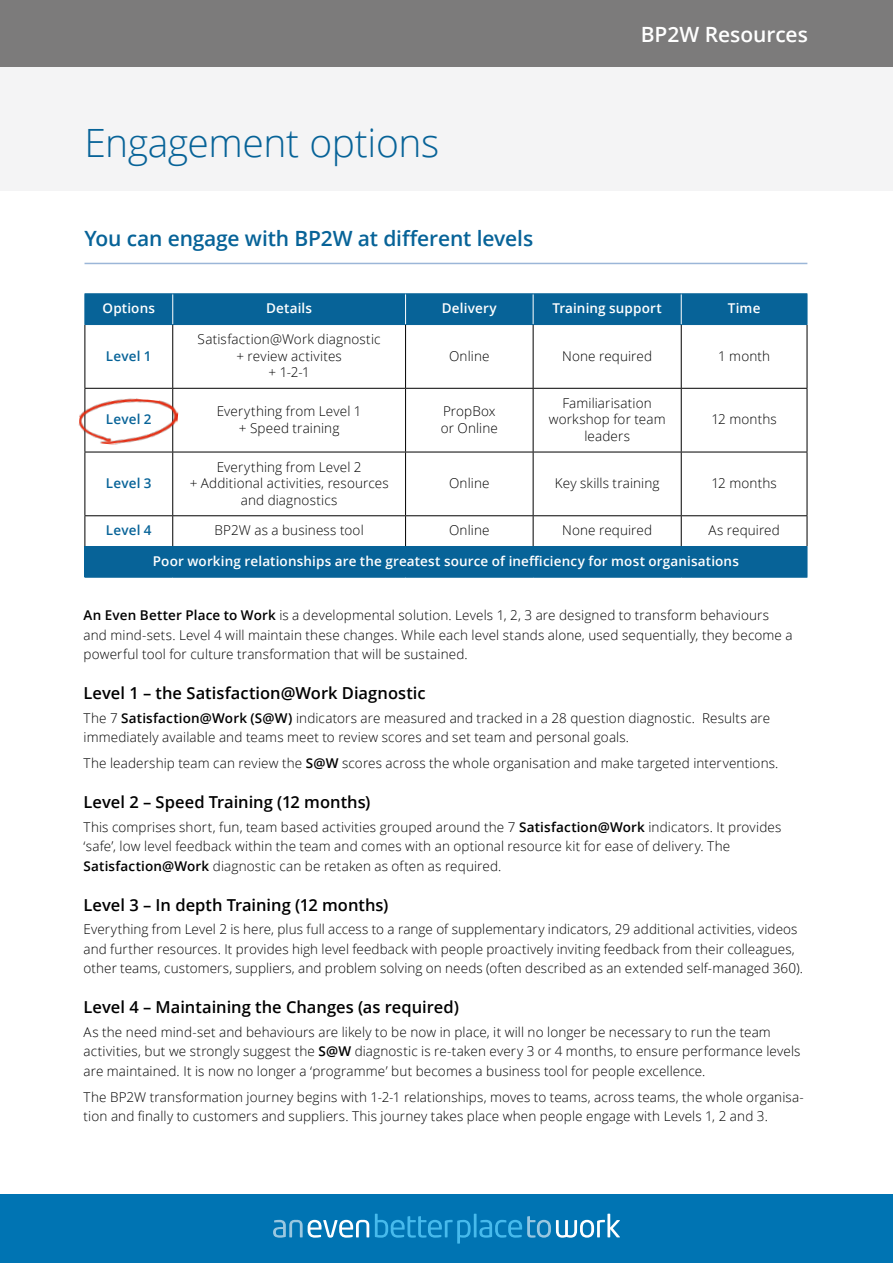
<style>
.page{position:relative;width:893px;height:1263px;background:#fff}
.page>*{position:absolute;margin:0;border:0;box-sizing:border-box;transform-origin:0 0}
.t1{font:300 39px "Open Sans";letter-spacing:-.01em;color:#076398}
.t2{font:600 21px "Open Sans";letter-spacing:-.01em;color:#076398}
.t3{font:600 21px "Open Sans";letter-spacing:-.005em;color:#fff}
.t4{font:600 16.5px "Open Sans";color:#000}
.t5{font:300 13.5px/19.5px "Open Sans";letter-spacing:.01em;color:#000}
.t6{font:600 13.5px "Open Sans";letter-spacing:.01em;color:#fff}
.t7{font:600 13.5px "Open Sans";letter-spacing:.01em;color:#076398}
.s1{font-weight:600}
</style>
<div class="page">
<div style="left:0;top:1195px;width:893px;height:68px;background:#0074b3"></div>
<div style="left:0;top:0;width:893px;height:68px;background:#7c7b7b"></div>
<svg style="left:273px;top:1220px;width:96px;height:17px"></svg>
<svg style="left:375px;top:1214px;width:96px;height:29px"></svg>
<hr style="left:474px;top:1214px;width:3px;height:23px;background:#47baec">
<svg style="left:479px;top:1214px;width:141px;height:23px"></svg>
<div style="left:0;top:67px;width:893px;height:124px;background:#f4f4f5"></div>
<div style="left:86px;top:294px;width:721px;height:30px;background:#076398"></div>
<div style="left:85px;top:546px;width:722px;height:31px;background:#076398"></div>
<hr style="left:85px;top:325px;width:1px;height:63px;background:#000">
<hr style="left:172px;top:325px;width:1px;height:63px;background:#000">
<hr style="left:405px;top:325px;width:1px;height:63px;background:#000">
<hr style="left:533px;top:325px;width:1px;height:63px;background:#000">
<hr style="left:681px;top:325px;width:1px;height:63px;background:#000">
<hr style="left:807px;top:325px;width:1px;height:63px;background:#000">
<hr style="left:85px;top:388px;width:88px;height:1px;background:#000">
<hr style="left:85px;top:389px;width:1px;height:63px;background:#000">
<hr style="left:173px;top:388px;width:233px;height:1px;background:#000">
<hr style="left:172px;top:389px;width:1px;height:63px;background:#000">
<hr style="left:406px;top:388px;width:127px;height:1px;background:#000">
<hr style="left:405px;top:389px;width:1px;height:63px;background:#000">
<hr style="left:533px;top:388px;width:148px;height:1px;background:#000">
<hr style="left:533px;top:389px;width:1px;height:63px;background:#000">
<hr style="left:681px;top:388px;width:126px;height:1px;background:#000">
<hr style="left:681px;top:389px;width:1px;height:63px;background:#000">
<hr style="left:807px;top:389px;width:1px;height:63px;background:#000">
<hr style="left:85px;top:452px;width:88px;height:1px;background:#000">
<hr style="left:85px;top:452px;width:1px;height:63px;background:#000">
<hr style="left:173px;top:452px;width:233px;height:1px;background:#000">
<hr style="left:172px;top:452px;width:1px;height:63px;background:#000">
<hr style="left:406px;top:452px;width:127px;height:1px;background:#000">
<hr style="left:405px;top:452px;width:1px;height:63px;background:#000">
<hr style="left:533px;top:452px;width:148px;height:1px;background:#000">
<hr style="left:533px;top:452px;width:1px;height:63px;background:#000">
<hr style="left:681px;top:452px;width:126px;height:1px;background:#000">
<hr style="left:681px;top:452px;width:1px;height:63px;background:#000">
<hr style="left:807px;top:452px;width:1px;height:63px;background:#000">
<hr style="left:85px;top:515px;width:88px;height:1px;background:#000">
<hr style="left:85px;top:516px;width:1px;height:30px;background:#000">
<hr style="left:173px;top:515px;width:233px;height:1px;background:#000">
<hr style="left:172px;top:516px;width:1px;height:30px;background:#000">
<hr style="left:406px;top:515px;width:127px;height:1px;background:#000">
<hr style="left:405px;top:516px;width:1px;height:30px;background:#000">
<hr style="left:533px;top:515px;width:148px;height:1px;background:#000">
<hr style="left:533px;top:516px;width:1px;height:30px;background:#000">
<hr style="left:681px;top:515px;width:126px;height:1px;background:#000">
<hr style="left:681px;top:516px;width:1px;height:30px;background:#000">
<hr style="left:807px;top:516px;width:1px;height:30px;background:#000">
<hr style="left:172px;top:294px;width:1px;height:30px;background:#fff">
<hr style="left:405px;top:294px;width:1px;height:30px;background:#fff">
<hr style="left:533px;top:294px;width:1px;height:30px;background:#fff">
<hr style="left:681px;top:294px;width:1px;height:30px;background:#fff">
<hr style="left:85px;top:293px;width:88px;height:1px;background:#076398">
<hr style="left:85px;top:294px;width:1px;height:30px;background:#076398">
<hr style="left:173px;top:293px;width:233px;height:1px;background:#076398">
<hr style="left:406px;top:293px;width:127px;height:1px;background:#076398">
<hr style="left:533px;top:293px;width:148px;height:1px;background:#076398">
<hr style="left:681px;top:293px;width:126px;height:1px;background:#076398">
<hr style="left:807px;top:294px;width:1px;height:30px;background:#076398">
<hr style="left:85px;top:324px;width:88px;height:1px;background:#076398">
<hr style="left:173px;top:324px;width:233px;height:1px;background:#076398">
<hr style="left:406px;top:324px;width:127px;height:1px;background:#076398">
<hr style="left:533px;top:324px;width:148px;height:1px;background:#076398">
<hr style="left:681px;top:324px;width:126px;height:1px;background:#076398">
<hr style="left:807px;top:547px;width:1px;height:30px;background:#076398">
<hr style="left:85px;top:577px;width:88px;height:1px;background:#076398">
<hr style="left:173px;top:577px;width:233px;height:1px;background:#076398">
<hr style="left:406px;top:577px;width:127px;height:1px;background:#076398">
<hr style="left:533px;top:577px;width:148px;height:1px;background:#076398">
<hr style="left:681px;top:577px;width:126px;height:1px;background:#076398">
<img style="left:78px;top:396px;width:101px;height:52px">
<hr style="left:85px;top:263px;width:722px;height:1px;background:#9bb6d8">
<h1 class="t1" style="left:85px;top:117px;width:356px">Engagement options</h1>
<h2 class="t2" style="left:85px;top:224px;width:450px">You can engage with BP2W at different levels</h2>
<h2 class="t3" style="left:641px;top:20px;width:169px">BP2W Resources</h2>
<p class="t6" style="left:103px;top:299px;width:54px">Options</p>
<p class="t6" style="left:266px;top:299px;width:48px">Details</p>
<p class="t6" style="left:442px;top:299px;width:57px">Delivery</p>
<p class="t6" style="left:552px;top:299px;width:111px">Training support</p>
<p class="t6" style="left:728px;top:299px;width:34px">Time</p>
<p class="t7" style="left:106px;top:347px;width:47px">Level 1</p>
<p class="t5" style="left:198px;top:331px;width:184px;line-height:16.5px;text-align:center">Satisfaction@Work diagnostic + review activites<br>+ 1-2-1</p>
<p class="t5" style="left:449px;top:346px;width:42px">Online</p>
<p class="t5" style="left:562px;top:346px;width:91px">None required</p>
<p class="t5" style="left:718px;top:346px;width:54px">1 month</p>
<p class="t7" style="left:106px;top:410px;width:47px">Level 2</p>
<p class="t5" style="left:217px;top:403px;width:146px;line-height:16.5px;text-align:center">Everything from Level 1 + Speed training</p>
<p class="t5" style="left:441px;top:403px;width:59px;line-height:16.5px">PropBox or Online</p>
<p class="t5" style="left:549px;top:394px;width:118px;line-height:16.5px;text-align:center">Familiarisation workshop for team leaders</p>
<p class="t5" style="left:711px;top:409px;width:67px">12 months</p>
<p class="t7" style="left:106px;top:474px;width:47px">Level 3</p>
<p class="t5" style="left:190px;top:458px;width:200px;line-height:16.5px;text-align:center">Everything from Level 2<br>+ Additional activities, resources and diagnostics</p>
<p class="t5" style="left:449px;top:473px;width:42px">Online</p>
<p class="t5" style="left:555px;top:473px;width:106px">Key skills training</p>
<p class="t5" style="left:711px;top:473px;width:67px">12 months</p>
<p class="t7" style="left:106px;top:521px;width:47px">Level 4</p>
<p class="t5" style="left:215px;top:520px;width:151px">BP2W as a business tool</p>
<p class="t5" style="left:449px;top:520px;width:42px">Online</p>
<p class="t5" style="left:562px;top:520px;width:91px">None required</p>
<p class="t5" style="left:708px;top:520px;width:73px">As required</p>
<p class="t6" style="left:153px;top:552px;width:587px">Poor working relationships are the greatest source of inefficiency for most organisations</p>
<p class="t5" style="left:84px;top:605px;width:711px"><span class="s1">An Even Better Place to Work</span> is a developmental solution. Levels 1, 2, 3 are designed to transform behaviours and mind-sets. Level 4 will maintain these changes. While each level stands alone, used sequentially, they become a powerful tool for culture transformation that will be sustained.</p>
<p class="t4" style="left:84px;top:682px;width:344px">Level 1 – the Satisfaction@Work Diagnostic</p>
<p class="t5" style="left:84px;top:708px;width:688px">The 7 <span class="s1">Satisfaction@Work (S@W)</span> indicators are measured and tracked in a 28 question diagnostic. Results are immediately available and teams meet to review scores and set team and personal goals.</p>
<p class="t5" style="left:84px;top:753px;width:696px">The leadership team can review the <span class="s1">S@W</span> scores across the whole organisation and make targeted interventions.</p>
<p class="t4" style="left:84px;top:791px;width:288px">Level 2 – Speed Training (12 months)</p>
<p class="t5" style="left:84px;top:817px;width:699px">This comprises short, fun, team based activities grouped around the 7 <span class="s1">Satisfaction@Work</span> indicators. It provides ‘safe’, low level feedback within the team and comes with an optional resource kit for ease of delivery. The<br><span class="s1">Satisfaction@Work</span> diagnostic can be retaken as often as required.</p>
<p class="t4" style="left:84px;top:893px;width:306px">Level 3 – In depth Training (12 months)</p>
<p class="t5" style="left:84px;top:919px;width:721px">Everything from Level 2 is here, plus full access to a range of supplementary indicators, 29 additional activities, videos and further resources. It provides high level feedback with people proactively inviting feedback from their colleagues, other teams, customers, suppliers, and problem solving on needs (often described as an extended self-managed 360).</p>
<p class="t4" style="left:84px;top:996px;width:377px">Level 4 – Maintaining the Changes (as required)</p>
<p class="t5" style="left:84px;top:1022px;width:718px">As the need mind-set and behaviours are likely to be now in place, it will no longer be necessary to run the team activities, but we strongly suggest the <span class="s1">S@W</span> diagnostic is re-taken every 3 or 4 months, to ensure performance levels are maintained. It is now no longer a ‘programme’ but becomes a business tool for people excellence.</p>
<p class="t5" style="left:84px;top:1087px;width:722px">The BP2W transformation journey begins with 1-2-1 relationships, moves to teams, across teams, the whole organisa&shy;tion and finally to customers and suppliers. This journey takes place when people engage with Levels 1, 2 and 3.</p>
</div>
